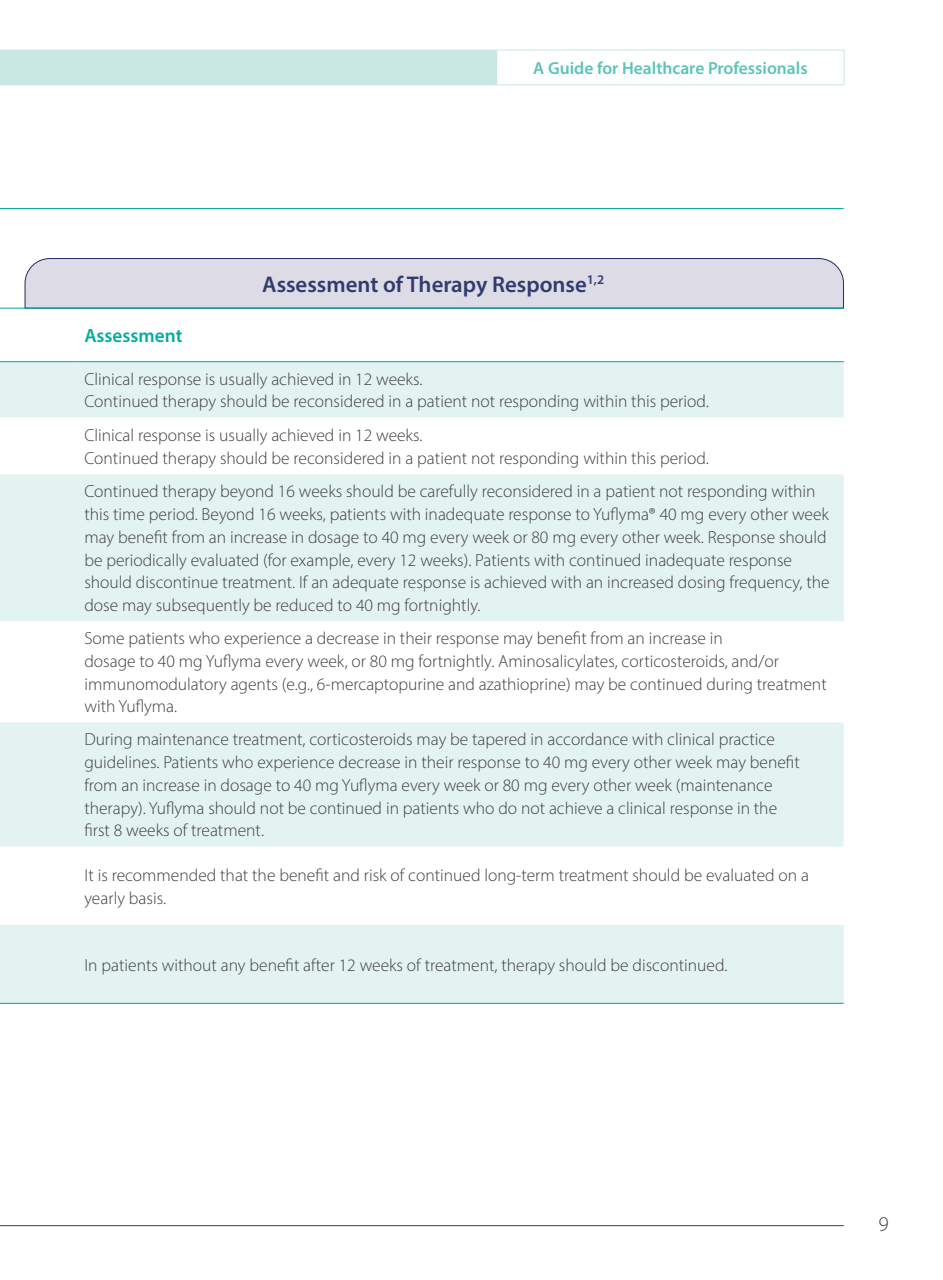
<style>
.page{position:relative;width:943px;height:1280px;background:#fff}
.page>*{position:absolute;margin:0;border:0;box-sizing:border-box;transform-origin:0 0}
.Table_H1{font:600 22.75px "Myriad Pro";color:#323a6e}
.t1{font:300 21px "Myriad Pro";color:#3e3e3f}
.t2{font:600 19.25px "Myriad Pro";color:#00ae9f}
.t3{font:300 17.5px/22.8px "Myriad Pro";color:#3e3e3f}
.t4{font:600 17.5px "Myriad Pro";color:#5bc4b9}
</style>
<div class="page">
<div style="left:0;top:50px;width:496px;height:35px;background:#c9e8e4"></div>
<hr style="left:497px;top:50px;width:347px;height:1px;background:#c9e8e4">
<hr style="left:496px;top:50px;width:1px;height:34px;background:#c9e8e4">
<hr style="left:843px;top:50px;width:1px;height:34px;background:#c9e8e4">
<hr style="left:497px;top:84px;width:347px;height:1px;background:#c9e8e4">
<hr style="left:0;top:1225px;width:843px;height:1px;background:#3e3e3f">
<hr style="left:0;top:208px;width:843px;height:1px;background:#00a897">
<div style="left:25px;top:258px;width:819px;height:51px;background:#dcdbe6"></div>
<svg style="left:0;top:362px;width:843px;height:641px;fill:#e3f3f1"></svg>
<hr style="left:0;top:308px;width:74px;height:1px;background:#00a897">
<hr style="left:74px;top:308px;width:769px;height:1px;background:#00a897">
<hr style="left:0;top:1003px;width:74px;height:1px;background:#00a897">
<hr style="left:74px;top:1003px;width:769px;height:1px;background:#00a897">
<hr style="left:0;top:361px;width:74px;height:1px;background:#00a897">
<hr style="left:74px;top:361px;width:769px;height:1px;background:#00a897">
<p class="t4" style="left:533px;top:57px;width:276px">A Guide for Healthcare Professionals</p>
<p class="Table_H1" style="left:262px;top:270px;width:343px">Assessment of Therapy Response<sup>1,2</sup></p>
<p class="t2" style="left:84px;top:323px;width:100px">Assessment</p>
<p class="t3" style="left:84px;top:367px;width:626px">Clinical response is usually achieved in 12 weeks.<br>Continued therapy should be reconsidered in a patient not responding within this period.</p>
<p class="t3" style="left:84px;top:424px;width:626px">Clinical response is usually achieved in 12 weeks.<br>Continued therapy should be reconsidered in a patient not responding within this period.</p>
<p class="t3" style="left:84px;top:480px;width:747px">Continued therapy beyond 16 weeks should be carefully reconsidered in a patient not responding within this time period. Beyond 16 weeks, patients with inadequate response to Yuflyma® 40 mg every other week may benefit from an increase in dosage to 40 mg every week or 80 mg every other week. Response should be periodically evaluated (for example, every 12 weeks). Patients with continued inadequate response should discontinue treatment. If an adequate response is achieved with an increased dosing frequency, the dose may subsequently be reduced to 40 mg fortnightly.</p>
<p class="t3" style="left:84px;top:627px;width:744px">Some patients who experience a decrease in their response may benefit from an increase in<br>dosage to 40 mg Yuflyma every week, or 80 mg fortnightly. Aminosalicylates, corticosteroids, and/or immunomodulatory agents (e.g., 6-mercaptopurine and azathioprine) may be continued during treatment with Yuflyma.</p>
<p class="t3" style="left:84px;top:728px;width:717px">During maintenance treatment, corticosteroids may be tapered in accordance with clinical practice guidelines. Patients who experience decrease in their response to 40 mg every other week may benefit from an increase in dosage to 40 mg Yuflyma every week or 80 mg every other week (maintenance therapy). Yuflyma should not be continued in patients who do not achieve a clinical response in the first 8 weeks of treatment.</p>
<p class="t3" style="left:84px;top:863px;width:726px">It is recommended that the benefit and risk of continued long-term treatment should be evaluated on a yearly basis.</p>
<p class="t3" style="left:84px;top:953px;width:644px">In patients without any benefit after 12 weeks of treatment, therapy should be discontinued.</p>
<p class="t1" style="left:878px;top:1211px;width:12px">9</p>
</div>
